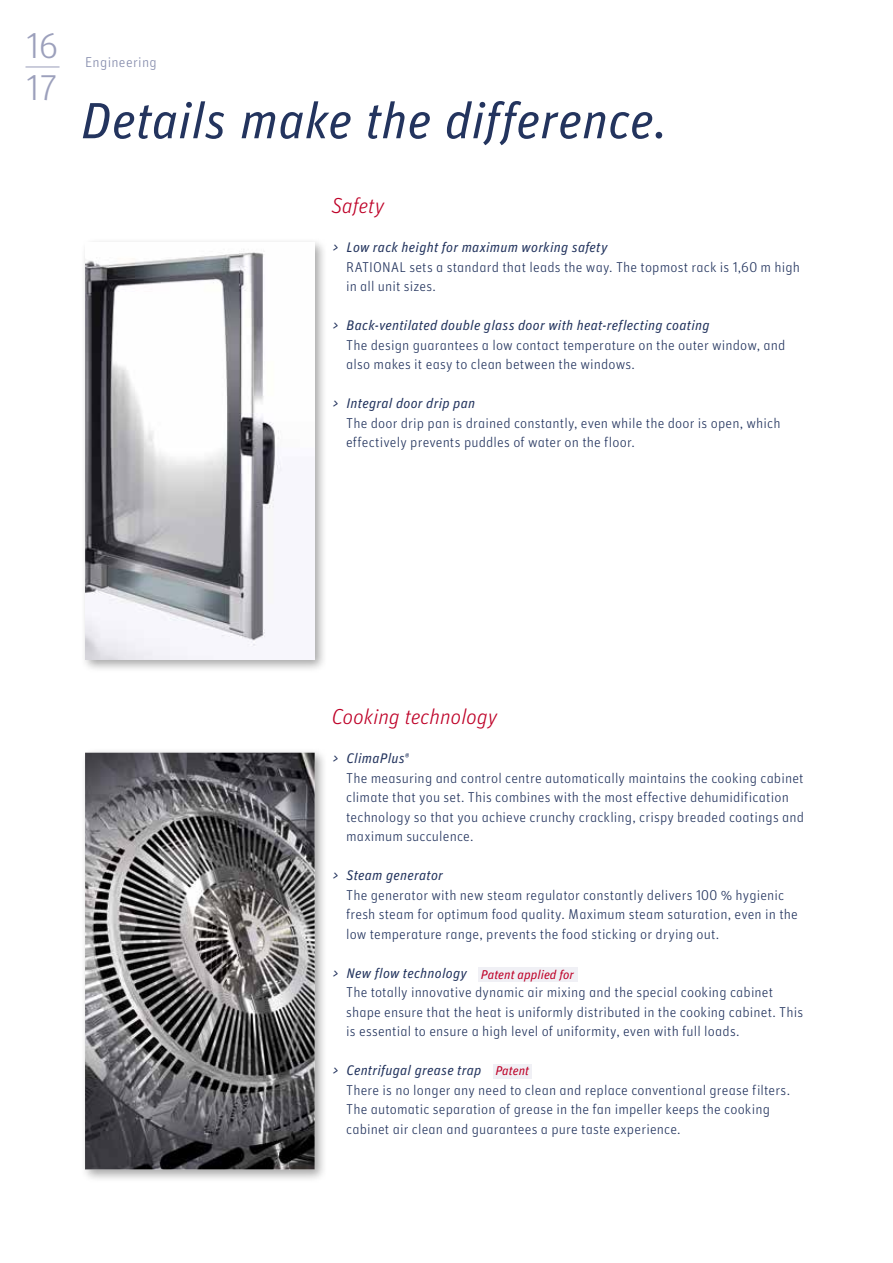
<style>
.page{position:relative;width:893px;height:1263px;background:#fff}
.page>*{position:absolute;margin:0;border:0;box-sizing:border-box;transform-origin:0 0}
.t1{font:italic 51px "Unit Pro";letter-spacing:.005em;color:#23345e}
.t2{font:300 36px/41.2px "Unit Pro";color:#9ca0bc}
.t3{font:italic 300 21.75px "Unit Pro";letter-spacing:.005em;color:#be0027}
.t4{font:300 14.25px/19.5px "Unit Pro";letter-spacing:.01em;color:#23345e}
.t5{font:300 14.25px "Unit Pro";letter-spacing:.025em;color:#838aab}
.t6{font:italic 13.95px "Unit Pro";letter-spacing:.015em;color:#23345e}
.t7{font:italic 12.75px "Unit Pro";letter-spacing:.005em;color:#be0027}
</style>
<div class="page">
<hr style="left:26px;top:66px;width:34px;height:1px;background:#9ca0bc">
<div style="left:493px;top:1064px;width:39px;height:14px;background:#f0f0f5"></div>
<div style="left:479px;top:967px;width:99px;height:14px;background:#f0f0f5"></div>
<div style="left:80px;top:748px;width:248px;height:435px;background:#000;opacity:.35"></div>
<img style="left:85px;top:753px;width:230px;height:416px">
<div style="left:80px;top:238px;width:248px;height:434px;background:#000;opacity:.35"></div>
<img style="left:85px;top:242px;width:230px;height:417px">
<h2 class="t2" style="left:26px;top:25px;width:34px">16<br>17</h2>
<p class="t5" style="left:85px;top:54px;width:73px">Engineering</p>
<h1 class="t1" style="left:81px;top:89px;width:589px">Details make the difference.</h1>
<h3 class="t3" style="left:332px;top:193px;width:54px">Safety</h3>
<p class="t6" style="left:332px;top:239px;width:277px">&gt; Low rack height for maximum working safety</p>
<p class="t4" style="left:346px;top:257px;width:455px">RATIONAL sets a standard that leads the way. The topmost rack is 1,60 m high in all unit sizes.</p>
<p class="t6" style="left:332px;top:317px;width:379px">&gt; Back-ventilated double glass door with heat-reflecting coating</p>
<p class="t4" style="left:346px;top:335px;width:441px">The design guarantees a low contact temperature on the outer window, and also makes it easy to clean between the windows.</p>
<p class="t6" style="left:332px;top:395px;width:145px">&gt; Integral door drip pan</p>
<p class="t4" style="left:346px;top:413px;width:436px">The door drip pan is drained constantly, even while the door is open, which effectively prevents puddles of water on the floor.</p>
<h3 class="t3" style="left:332px;top:704px;width:167px">Cooking technology</h3>
<p class="t6" style="left:332px;top:750px;width:79px">&gt; ClimaPlus<sup>®</sup></p>
<p class="t4" style="left:346px;top:768px;width:459px">The measuring and control centre automatically maintains the cooking cabinet climate that you set. This combines with the most effective dehumidification technology so that you achieve crunchy crackling, crispy breaded coatings and maximum succulence.</p>
<p class="t6" style="left:332px;top:867px;width:113px">&gt; Steam generator</p>
<p class="t4" style="left:346px;top:885px;width:453px">The generator with new steam regulator constantly delivers 100 % hygienic fresh steam for optimum food quality. Maximum steam saturation, even in the low temperature range, prevents the food sticking or drying out.</p>
<p class="t6" style="left:332px;top:964px;width:137px">&gt; New flow technology</p>
<p class="t4" style="left:346px;top:983px;width:459px">The totally innovative dynamic air mixing and the special cooking cabinet shape ensure that the heat is uniformly distributed in the cooking cabinet. This is essential to ensure a high level of uniformity, even with full loads.</p>
<p class="t6" style="left:332px;top:1062px;width:151px">&gt; Centrifugal grease trap</p>
<p class="t4" style="left:346px;top:1080px;width:445px">There is no longer any need to clean and replace conventional grease filters.<br>The automatic separation of grease in the fan impeller keeps the cooking cabinet air clean and guarantees a pure taste experience.</p>
<p class="t7" style="left:481px;top:966px;width:95px">Patent applied for</p>
<p class="t7" style="left:495px;top:1063px;width:35px">Patent</p>
</div>
